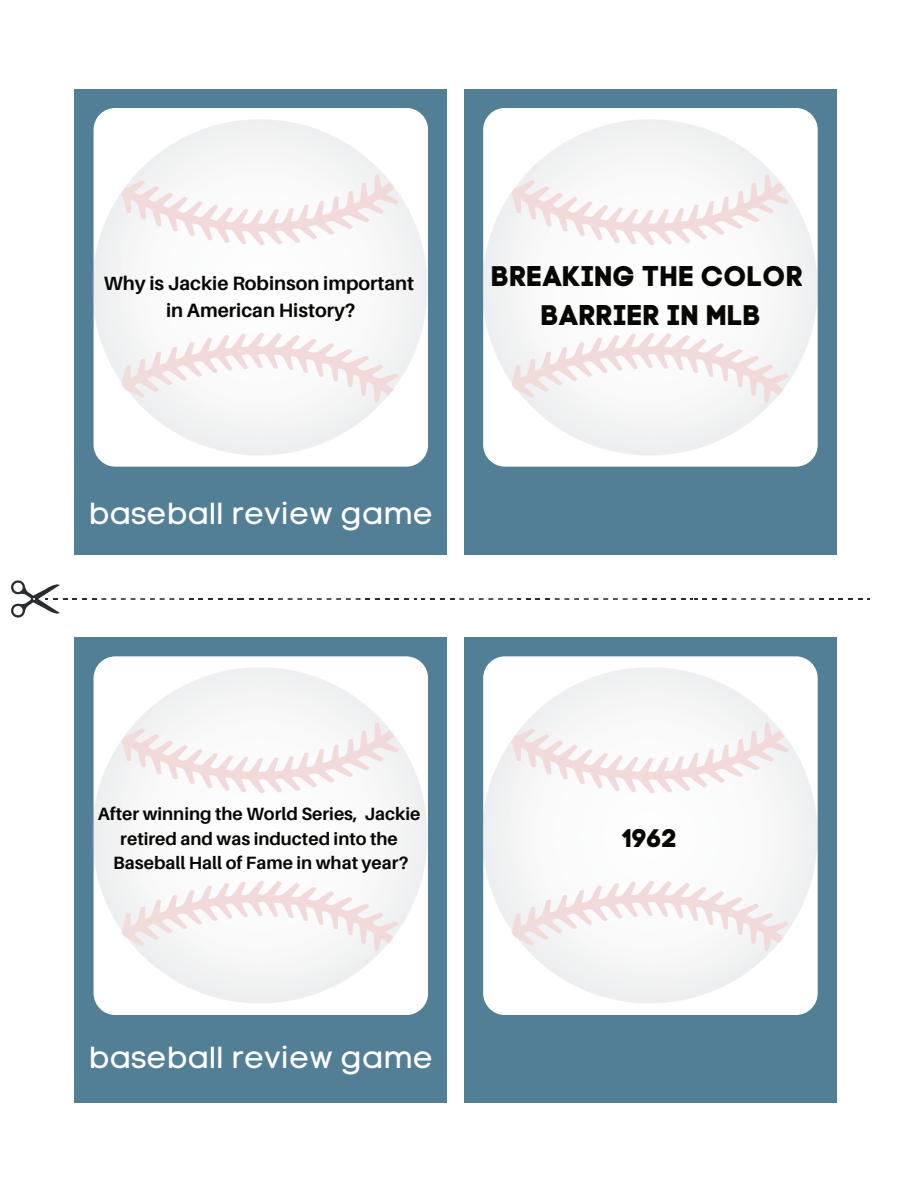
<style>
.page{position:relative;width:918px;height:1188px;background:#fff}
.page>*{position:absolute;margin:0;border:0;box-sizing:border-box;transform-origin:0 0}
.t1{font:30.45px "Code Pro Normal LC";color:#fff}
.t2{font:28.35px/39.5px "Code Pro Bold LC";color:#080704;text-align:center}
.t3{font:25.35px "Code Pro Bold LC";color:#080704}
.t4{font:700 19.35px/27px "Aileron";color:#080704;text-align:center}
.t5{font:700 17.85px/24.8px "Aileron";color:#080704;text-align:center}
</style>
<div class="page">
<div style="left:75px;top:89px;width:372px;height:466px;background:#537f96"></div>
<div style="left:464px;top:89px;width:373px;height:466px;background:#537f96"></div>
<svg style="left:96px;top:108px;width:329px;height:359px;fill:#fff"></svg>
<img style="left:93px;top:119px;width:335px;height:337px">
<svg style="left:486px;top:108px;width:329px;height:359px;fill:#fff"></svg>
<div style="left:75px;top:638px;width:372px;height:465px;background:#537f96"></div>
<div style="left:464px;top:638px;width:373px;height:465px;background:#537f96"></div>
<svg style="left:96px;top:656px;width:330px;height:359px;fill:#fff"></svg>
<svg style="left:485px;top:656px;width:330px;height:359px;fill:#fff"></svg>
<img style="left:482px;top:119px;width:336px;height:337px">
<img style="left:92px;top:668px;width:336px;height:336px">
<img style="left:482px;top:668px;width:336px;height:336px">
<svg style="left:11px;top:580px;width:859px;height:38px"></svg>
<p class="t4" style="left:104px;top:270px;width:312px">Why is Jackie Robinson important in American History?</p>
<p class="t2" style="left:491px;top:256px;width:313px">BREAKING THE COLOR<br>BARRIER IN MLB</p>
<p class="t1" style="left:89px;top:496px;width:346px">baseball review game</p>
<p class="t5" style="left:98px;top:801px;width:324px">After winning the World Series, Jackie retired and was inducted into the<br>Baseball Hall of Fame in what year?</p>
<p class="t1" style="left:89px;top:1040px;width:346px">baseball review game</p>
<p class="t3" style="left:622px;top:823px;width:56px">1962</p>
</div>
